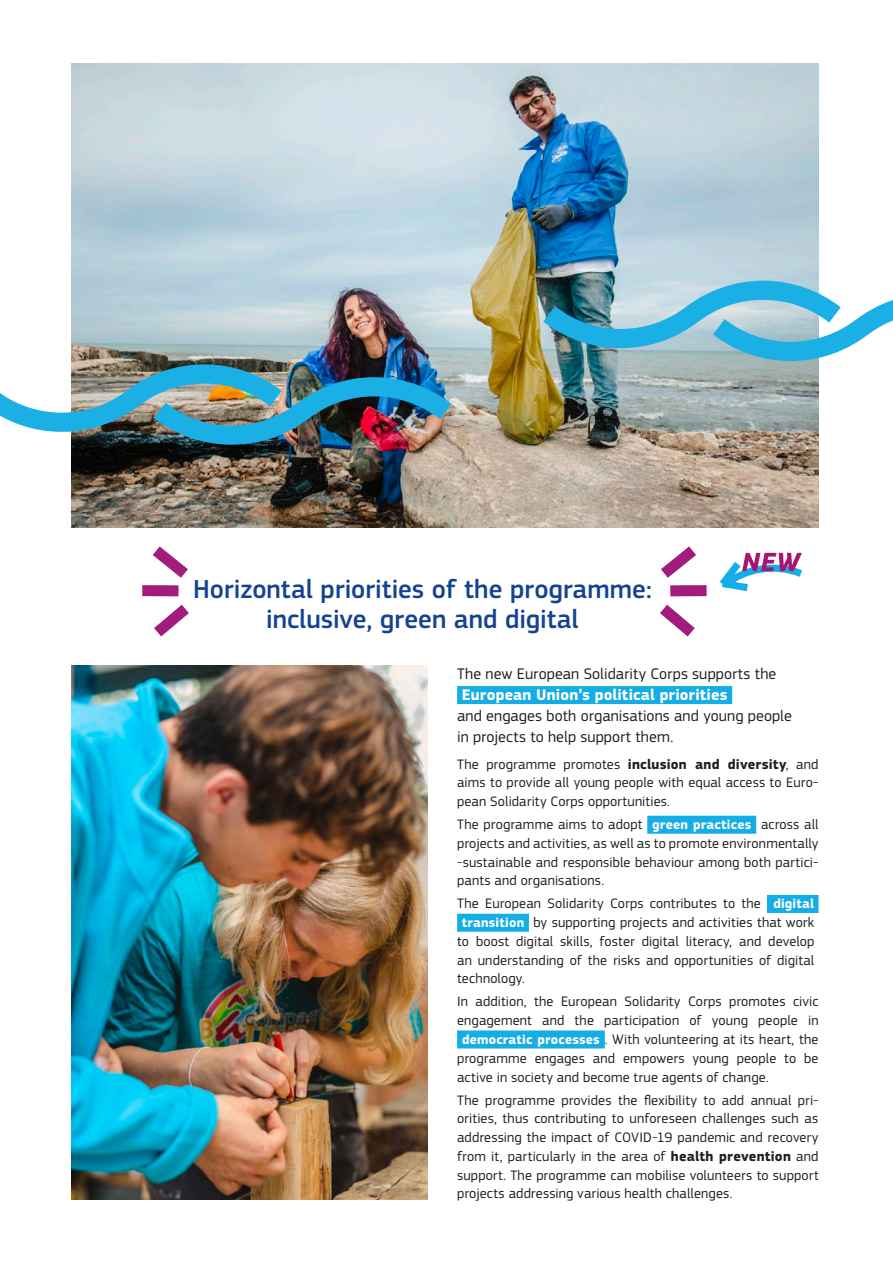
<style>
.page{position:relative;width:893px;height:1263px;background:#fff}
.page>*{position:absolute;margin:0;border:0;box-sizing:border-box;transform-origin:0 0}
.t1{font:500 27.15px/30.3px "EC Square Sans Pro";color:#144391;text-align:center}
.Body{font:15.9px/21px "EC Square Sans Pro";letter-spacing:.01em;color:#231f20}
.Body-2{font:14.25px/18.8px "EC Square Sans Pro";letter-spacing:.01em;color:#231f20;text-align:justify}
.s1{font-weight:700;color:#fff}
.s2{font-weight:700}
.s3{font-weight:700;font-size:13.5px;color:#fff}
</style>
<div class="page">
<img style="left:71px;top:64px;width:748px;height:463px">
<img style="left:71px;top:665px;width:357px;height:534px">
<img style="left:0;top:355px;width:473px;height:99px">
<img style="left:522px;top:271px;width:371px;height:100px">
<svg style="left:142px;top:546px;width:47px;height:91px"></svg>
<svg style="left:660px;top:546px;width:142px;height:91px"></svg>
<div style="left:457px;top:686px;width:275px;height:18px;background:#14ade5"></div>
<div style="left:647px;top:816px;width:109px;height:18px;background:#14ade5"></div>
<div style="left:767px;top:895px;width:52px;height:18px;background:#14ade5"></div>
<div style="left:457px;top:914px;width:72px;height:18px;background:#14ade5"></div>
<div style="left:457px;top:1030px;width:148px;height:18px;background:#14ade5"></div>
<h1 class="t1" style="left:193px;top:574px;width:460px">Horizontal priorities of the programme: inclusive, green and digital</h1>
<p class="Body" style="left:457px;top:663px;width:336px">The new European Solidarity Corps supports the <span class="s1">European Union’s political priorities<br></span>and engages both organisations and young people in projects to help support them.</p>
<p class="Body-2" style="left:457px;top:755px;width:363px">The programme promotes <span class="s2">inclusion and diversity</span>, and aims to provide all young people with equal access to Euro&shy;pean Solidarity Corps opportunities.</p>
<p class="Body-2" style="left:457px;top:815px;width:363px">The programme aims to adopt <span class="s3">green practices</span> across all projects and activities, as well as to promote environmentally -sustainable and responsible behaviour among both partici&shy;pants and organisations.</p>
<p class="Body-2" style="left:457px;top:894px;width:359px">The European Solidarity Corps contributes to the <span class="s3">digital</span></p>
<p class="Body-2" style="left:462px;top:913px;width:354px"><span class="s3">transition</span> by supporting projects and activities that work</p>
<p class="Body-2" style="left:457px;top:932px;width:359px">to boost digital skills, foster digital literacy, and develop</p>
<p class="Body-2" style="left:457px;top:951px;width:359px">an understanding of the risks and opportunities of digital</p>
<p class="Body-2" style="left:457px;top:969px;width:69px">technology.</p>
<p class="Body-2" style="left:457px;top:992px;width:363px">In addition, the European Solidarity Corps promotes civic</p>
<p class="Body-2" style="left:457px;top:1011px;width:363px">engagement and the participation of young people in</p>
<p class="Body-2" style="left:462px;top:1030px;width:358px"><span class="s3">democratic processes</span> . With volunteering at its heart, the</p>
<p class="Body-2" style="left:457px;top:1049px;width:363px">programme engages and empowers young people to be</p>
<p class="Body-2" style="left:457px;top:1067px;width:313px">active in society and become true agents of change.</p>
<p class="Body-2" style="left:457px;top:1090px;width:363px">The programme provides the flexibility to add annual pri&shy;orities, thus contributing to unforeseen challenges such as addressing the impact of COVID-19 pandemic and recovery from it, particularly in the area of <span class="s2">health prevention</span> and support. The programme can mobilise volunteers to support projects addressing various health challenges.</p>
</div>
